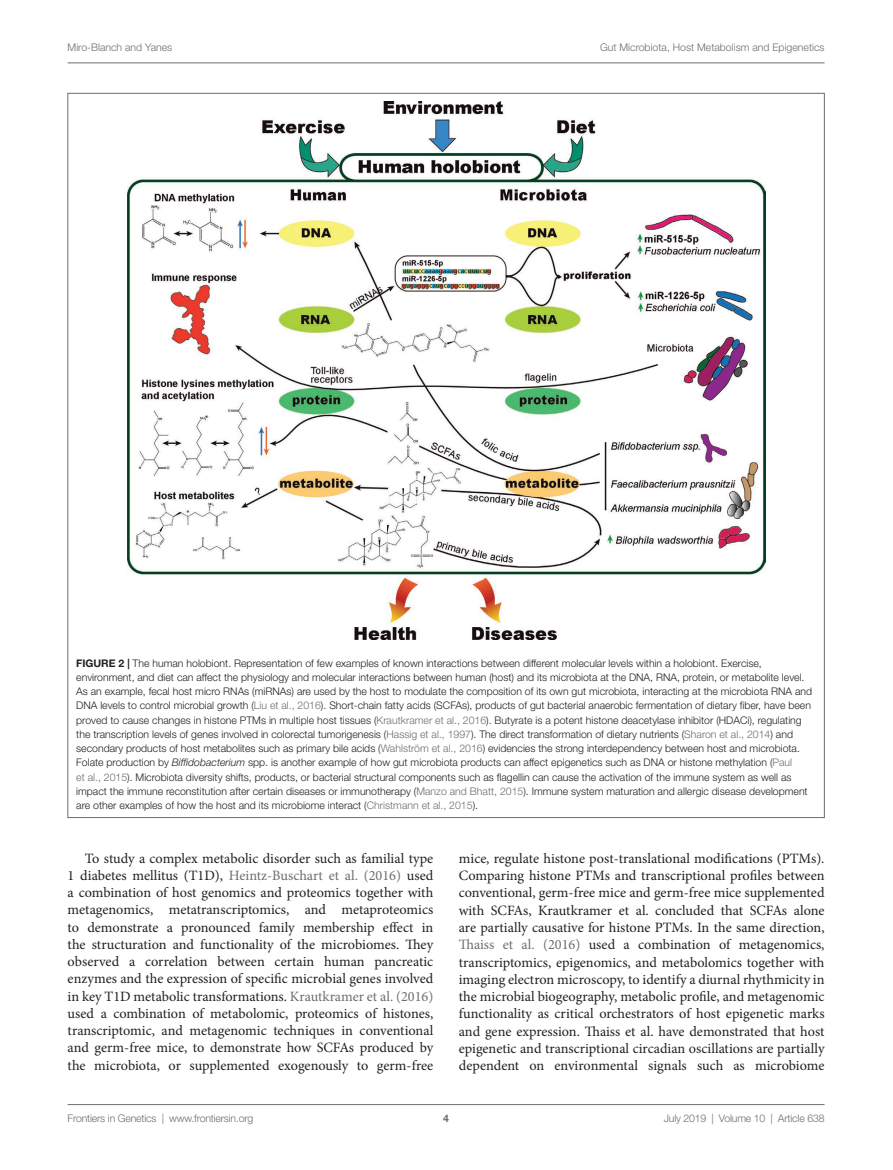
<style>
.page{position:relative;width:893px;height:1170px;background:#fff}
.page>*{position:absolute;margin:0;border:0;box-sizing:border-box;transform-origin:0 0}
.T{font:14.25px/17.2px "Minion Pro";letter-spacing:-.005em;color:#231f20;text-align:justify}
.FC{font:300 10.5px/14.2px "Helvetica Neue LT Std";color:#231f20}
.t1{font:300 10.5px "Helvetica Neue LT Std";letter-spacing:-.015em;color:#6c6d70}
.t2{font:700 10.5px "Helvetica Neue LT Std";color:#6c6d70}
.s1{font-weight:700}
.s2{color:#6c6d70}
.s3{font-style:italic}
</style>
<div class="page">
<hr style="left:68px;top:63px;width:756px;height:1px;background:#6c6d70">
<hr style="left:68px;top:1104px;width:756px;height:1px;background:#6c6d70">
<img style="left:127px;top:102px;width:638px;height:537px">
<p class="t1" style="left:68px;top:41px;width:106px">Miro-Blanch and Yanes</p>
<p class="t1" style="left:600px;top:41px;width:226px">Gut Microbiota, Host Metabolism and Epigenetics</p>
<p class="FC" style="left:76px;top:655px;width:737px"><span class="s1">FIGURE 2 |</span> The human holobiont. Representation of few examples of known interactions between different molecular levels within a holobiont. Exercise, environment, and diet can affect the physiology and molecular interactions between human (host) and its microbiota at the DNA, RNA, protein, or metabolite level.<br>As an example, fecal host micro RNAs (miRNAs) are used by the host to modulate the composition of its own gut microbiota, interacting at the microbiota RNA and DNA levels to control microbial growth (<span class="s2">Liu et al., 2016</span>). Short-chain fatty acids (SCFAs), products of gut bacterial anaerobic fermentation of dietary fiber, have been proved to cause changes in histone PTMs in multiple host tissues (<span class="s2">Krautkramer et al., 2016</span>). Butyrate is a potent histone deacetylase inhibitor (HDACi), regulating the transcription levels of genes involved in colorectal tumorigenesis (<span class="s2">Hassig et al., 1997</span>). The direct transformation of dietary nutrients (<span class="s2">Sharon et al., 2014</span>) and secondary products of host metabolites such as primary bile acids (<span class="s2">Wahlström et al., 2016</span>) evidencies the strong interdependency between host and microbiota.<br>Folate production by <span class="s3">Biffidobacterium</span> spp. is another example of how gut microbiota products can affect epigenetics such as DNA or histone methylation (<span class="s2">Paul<br>et al., 2015</span>). Microbiota diversity shifts, products, or bacterial structural components such as flagellin can cause the activation of the immune system as well as impact the immune reconstitution after certain diseases or immunotherapy (<span class="s2">Manzo and Bhatt, 2015</span>). Immune system maturation and allergic disease development are other examples of how the host and its microbiome interact (<span class="s2">Christmann et al., 2015</span>).</p>
<p class="T" style="left:68px;top:849px;width:367px;text-indent:17px">To study a complex metabolic disorder such as familial type 1 diabetes mellitus (T1D), <span class="s2">Heintz-Buschart et al. (2016)</span> used a combination of host genomics and proteomics together with metagenomics, metatranscriptomics, and metaproteomics to demonstrate a pronounced family membership effect in the structuration and functionality of the microbiomes. They observed a correlation between certain human pancreatic enzymes and the expression of specific microbial genes involved in key T1D metabolic transformations. <span class="s2">Krautkramer et al. (2016) </span>used a combination of metabolomic, proteomics of histones, transcriptomic, and metagenomic techniques in conventional and germ-free mice, to demonstrate how SCFAs produced by the microbiota, or supplemented exogenously to germ-free</p>
<p class="T" style="left:459px;top:849px;width:367px">mice, regulate histone post-translational modifications (PTMs).<br>Comparing histone PTMs and transcriptional profiles between conventional, germ-free mice and germ-free mice supplemented with SCFAs, Krautkramer et al. concluded that SCFAs alone are partially causative for histone PTMs. In the same direction, <span class="s2">Thaiss et al. (2016)</span> used a combination of metagenomics, transcriptomics, epigenomics, and metabolomics together with imaging electron microscopy, to identify a diurnal rhythmicity in the microbial biogeography, metabolic profile, and metagenomic functionality as critical orchestrators of host epigenetic marks and gene expression. Thaiss et al. have demonstrated that host epigenetic and transcriptional circadian oscillations are partially dependent on environmental signals such as microbiome</p>
<p class="t1" style="left:68px;top:1111px;width:187px">Frontiers in Genetics | www.frontiersin.org</p>
<p class="t2" style="left:443px;top:1111px;width:7px">4</p>
<p class="t1" style="left:664px;top:1111px;width:162px">July 2019 | Volume 10 | Article 638</p>
</div>
